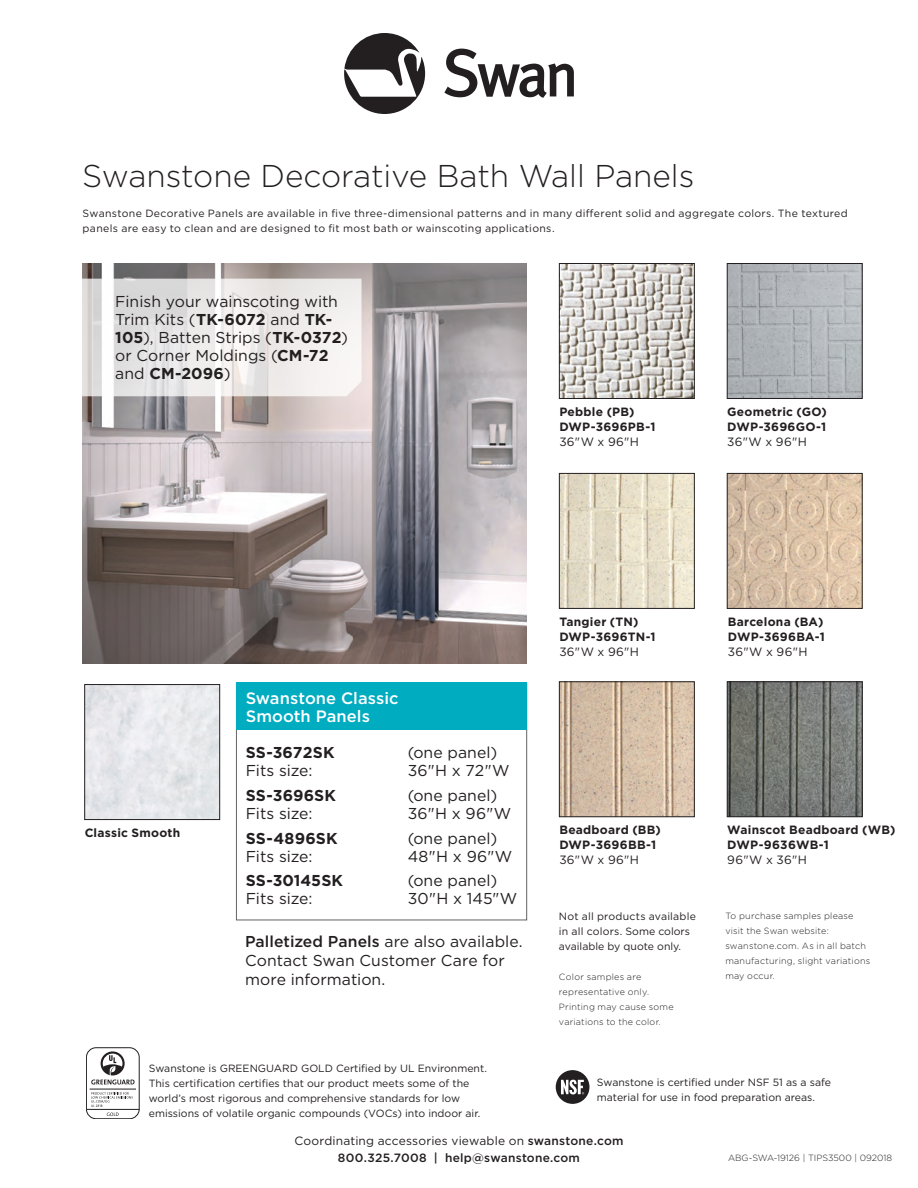
<style>
.page{position:relative;width:918px;height:1188px;background:#fff}
.page>*{position:absolute;margin:0;border:0;box-sizing:border-box;transform-origin:0 0}
.t1{font:300 31.5px "Gotham";color:#231f20}
.t2{font:500 16.5px/18px "Gotham";letter-spacing:.005em;color:#fff}
.t3{font:15.75px/18px "Gotham";letter-spacing:.005em;color:#231f20}
.t4{font:700 15.75px "Gotham";letter-spacing:.01em;color:#231f20}
.t5{font:700 12px/15px "Gotham";letter-spacing:.02em;color:#231f20}
.t6{font:500 12px/16.5px "Gotham";letter-spacing:.02em;color:#231f20;text-align:center}
.t7{font:10.5px/15px "Gotham";color:#231f20}
.t8{font:10.5px/15px "Gotham";letter-spacing:.03em;color:#231f20}
.t9{font:300 9px/15px "Gotham";letter-spacing:.02em;color:#231f20}
.t10{font:300 9px "Gotham";color:#231f20}
.s1{font-weight:700}
.s2{font-weight:400}
.s3{font-style:inherit}
.s4{font-weight:500}
</style>
<div class="page">
<img style="left:83px;top:263px;width:444px;height:401px">
<svg style="left:444px;top:49px;width:130px;height:49px"></svg>
<svg style="left:344px;top:33px;width:81px;height:81px"></svg>
<img style="left:561px;top:265px;width:132px;height:132px">
<div style="left:559px;top:263px;width:136px;height:136px;border:1px solid #231f20"></div>
<img style="left:729px;top:265px;width:132px;height:132px">
<div style="left:727px;top:263px;width:136px;height:136px;border:1px solid #231f20"></div>
<img style="left:561px;top:683px;width:132px;height:132px">
<div style="left:559px;top:681px;width:136px;height:136px;border:1px solid #231f20"></div>
<img style="left:561px;top:475px;width:132px;height:132px">
<div style="left:559px;top:473px;width:136px;height:136px;border:1px solid #231f20"></div>
<img style="left:729px;top:475px;width:132px;height:132px">
<div style="left:727px;top:473px;width:136px;height:136px;border:1px solid #231f20"></div>
<div style="left:86px;top:1047px;width:53px;height:72px;border:1px solid #231f20;border-radius:10px"></div>
<hr style="left:87px;top:1109px;width:52px;height:1px;background:#231f20">
<svg style="left:107px;top:1113px;width:12px;height:3px"></svg>
<hr style="left:90px;top:1089px;width:46px;height:1px;background:#231f20">
<svg style="left:91px;top:1051px;width:44px;height:34px"></svg>
<svg style="left:91px;top:1092px;width:42px;height:15px"></svg>
<div style="left:556px;top:1070px;width:33px;height:34px;background:#231f20;border-radius:50%"></div>
<svg style="left:561px;top:1080px;width:23px;height:14px"></svg>
<div style="left:236px;top:683px;width:291px;height:237px;border:1px solid #636366"></div>
<div style="left:236px;top:683px;width:290px;height:47px;background:#00acc0"></div>
<img style="left:729px;top:683px;width:132px;height:132px">
<div style="left:727px;top:681px;width:136px;height:136px;border:1px solid #231f20"></div>
<div style="left:84px;top:684px;width:136px;height:136px;border:1px solid #231f20"></div>
<svg style="left:82px;top:279px;width:280px;height:117px"></svg>
<h1 class="t1" style="left:82px;top:156px;width:614px">Swanstone Decorative Bath Wall Panels</h1>
<p class="t8" style="left:83px;top:205px;width:767px">Swanstone Decorative Panels are available in five three-dimensional patterns and in many different solid and aggregate colors. The textured panels are easy to clean and are designed to fit most bath or wainscoting applications.</p>
<h3 class="t3" style="left:115px;top:292px;width:234px">Finish your wainscoting with<br>Trim Kits (<span class="s1">TK-6072</span> and <span class="s1">TK-<br>105</span>), Batten Strips (<span class="s1">TK-0372</span>) or Corner Moldings (<span class="s1">CM-72 </span>and <span class="s1">CM-2096</span>)</h3>
<p class="t5" style="left:559px;top:404px;width:98px">Pebble (PB)<br>DWP-3696PB-1<br><span class="s2">36"</span><span class="s2">W</span> <span class="s2">x 96"</span><span class="s2">H</span></p>
<p class="t5" style="left:727px;top:404px;width:101px;text-align:justify">Geometric (GO)<br>DWP-3696GO-1<br><span class="s2">36"</span><span class="s2">W</span> <span class="s2">x 96"</span><span class="s2">H</span></p>
<p class="t5" style="left:85px;top:825px;width:97px">Classic Smooth</p>
<h2 class="t2" style="left:246px;top:689px;width:154px">Swanstone Classic<br>Smooth Panels</h2>
<h3 class="t4" style="left:246px;top:742px;width:90px">SS-3672SK</h3>
<h3 class="t3" style="left:408px;top:743px;width:91px">(one panel)</h3>
<h3 class="t3" style="left:246px;top:761px;width:68px">Fits size:</h3>
<h3 class="t3" style="left:408px;top:761px;width:103px">36"<span class="s3">H</span> x 72"<span class="s3">W</span></h3>
<h3 class="t4" style="left:246px;top:785px;width:92px">SS-3696SK</h3>
<h3 class="t3" style="left:408px;top:786px;width:91px">(one panel)</h3>
<h3 class="t3" style="left:246px;top:804px;width:68px">Fits size:</h3>
<h3 class="t3" style="left:408px;top:804px;width:105px">36"<span class="s3">H</span> x 96"<span class="s3">W</span></h3>
<h3 class="t4" style="left:246px;top:828px;width:94px">SS-4896SK</h3>
<h3 class="t3" style="left:408px;top:829px;width:91px">(one panel)</h3>
<h3 class="t3" style="left:246px;top:847px;width:68px">Fits size:</h3>
<h3 class="t3" style="left:408px;top:847px;width:106px">48"<span class="s3">H</span> x 96"<span class="s3">W</span></h3>
<h3 class="t4" style="left:246px;top:870px;width:99px">SS-30145SK</h3>
<h3 class="t3" style="left:408px;top:871px;width:91px">(one panel)</h3>
<h3 class="t3" style="left:246px;top:889px;width:68px">Fits size:</h3>
<h3 class="t3" style="left:408px;top:889px;width:111px">30"<span class="s3">H</span> x 145"<span class="s3">W</span></h3>
<h3 class="t3" style="left:245px;top:932px;width:279px;line-height:18.9px"><span class="s4">Palletized Panels</span> are also available.<br>Contact Swan Customer Care for more information.</h3>
<p class="t7" style="left:149px;top:1060px;width:340px">Swanstone is GREENGUARD GOLD Certified by UL Environment.<br>This certification certifies that our product meets some of the world’s most rigorous and comprehensive standards for low emissions of volatile organic compounds (VOCs) into indoor air.</p>
<p class="t5" style="left:559px;top:614px;width:98px">Tangier (TN)<br>DWP-3696TN-1<br><span class="s2">36"</span><span class="s2">W</span> <span class="s2">x 96"</span><span class="s2">H</span></p>
<p class="t5" style="left:728px;top:614px;width:98px;text-align:justify">Barcelona (BA)<br>DWP-3696BA-1<br><span class="s2">36"</span><span class="s2">W</span> <span class="s2">x 96"</span><span class="s2">H</span></p>
<p class="t5" style="left:559px;top:822px;width:103px">Beadboard (BB)<br>DWP-3696BB-1<br><span class="s2">36"</span><span class="s2">W</span> <span class="s2">x 96"</span><span class="s2">H</span></p>
<p class="t7" style="left:559px;top:909px;width:138px">Not all products available in all colors. Some colors available by quote only.</p>
<p class="t9" style="left:559px;top:969px;width:116px">Color samples are representative only.<br>Printing may cause some variations to the color.</p>
<p class="t5" style="left:727px;top:822px;width:170px">Wainscot Beadboard (WB)<br>DWP-9636WB-1<br><span class="s2">96"</span><span class="s2">W</span> <span class="s2">x 36"</span><span class="s2">H</span></p>
<p class="t9" style="left:725px;top:908px;width:146px">To purchase samples please visit the Swan website: swanstone.com. As in all batch manufacturing, slight variations may occur.</p>
<p class="t7" style="left:597px;top:1075px;width:236px">Swanstone is certified under NSF 51 as a safe material for use in food preparation areas.</p>
<p class="t6" style="left:294px;top:1132px;width:331px"><span class="s2">Coordinating accessories viewable on</span> swanstone.com<br>800.325.7008 | help@swanstone.com</p>
<p class="t10" style="left:728px;top:1152px;width:166px">ABG-SWA-19126 | TIPS3500 | 092018</p>
</div>
